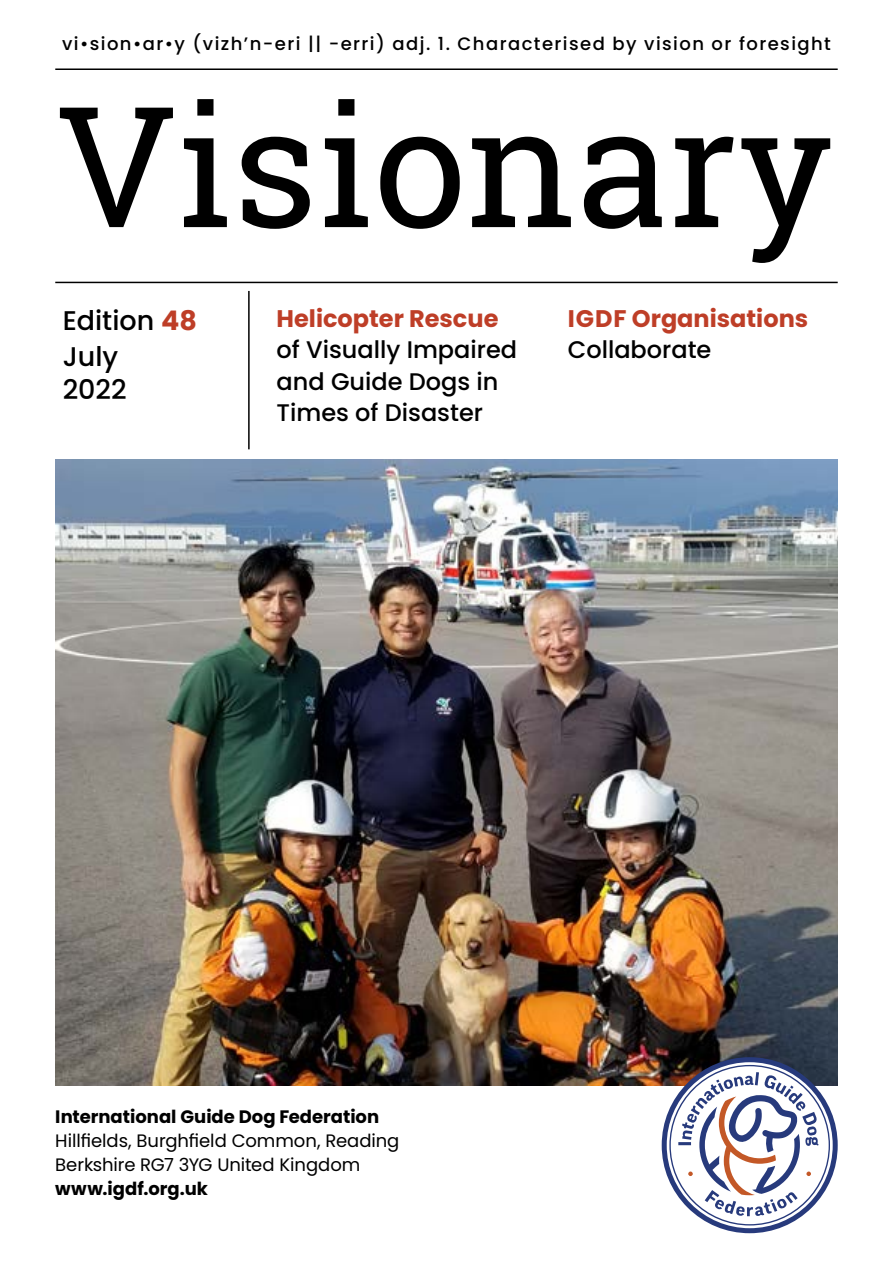
<style>
.page{position:relative;width:893px;height:1263px;background:#fff}
.page>*{position:absolute;margin:0;border:0;box-sizing:border-box;transform-origin:0 0}
.H1_title_text{font:168px "Roboto Slab";color:#000}
.Title_issue_info{font:500 27px/32.4px "Poppins";color:#000}
.t1{font:500 24px/31.5px "Poppins";color:#000}
.t2{font:700 24px "Poppins";color:#be3e27}
.Body_Text{font:18px/24px "Poppins";letter-spacing:-.005em;color:#000}
.t3{font:500 18px "Poppins";letter-spacing:.08em;color:#000}
.s1{font-weight:700;color:#be3e27}
.s2{font-weight:700}
</style>
<div class="page">
<hr style="left:55px;top:68px;width:783px;height:2px;background:#000">
<hr style="left:55px;top:282px;width:783px;height:1px;background:#000">
<hr style="left:248px;top:291px;width:2px;height:158px;background:#000">
<img style="left:55px;top:459px;width:783px;height:626px">
<svg style="left:662px;top:1057px;width:176px;height:176px"></svg>
<p class="t3" style="left:62px;top:33px;width:770px">vi•sion•ar•y (vizh’n-eri || -erri) adj. 1. Characterised by vision or foresight</p>
<h1 class="H1_title_text" style="left:56px;top:51px;width:779px">Visionary</h1>
<p class="Title_issue_info" style="left:63px;top:304px;width:136px">Edition <span class="s1">48</span></p>
<p class="Title_issue_info" style="left:63px;top:341px;width:66px">July<br>2022</p>
<p class="t1" style="left:277px;top:302px;width:242px"><span class="s1">Helicopter Rescue </span>of Visually Impaired and Guide Dogs in<br>Times of Disaster</p>
<p class="t2" style="left:568px;top:304px;width:242px">IGDF Organisations</p>
<p class="t1" style="left:568px;top:334px;width:145px">Collaborate</p>
<p class="Body_Text" style="left:55px;top:1105px;width:346px"><span class="s2">International Guide Dog Federation<br></span>Hillfields, Burghfield Common, Reading<br>Berkshire RG7 3YG United Kingdom <span class="s2">www.igdf.org.uk</span></p>
</div>
